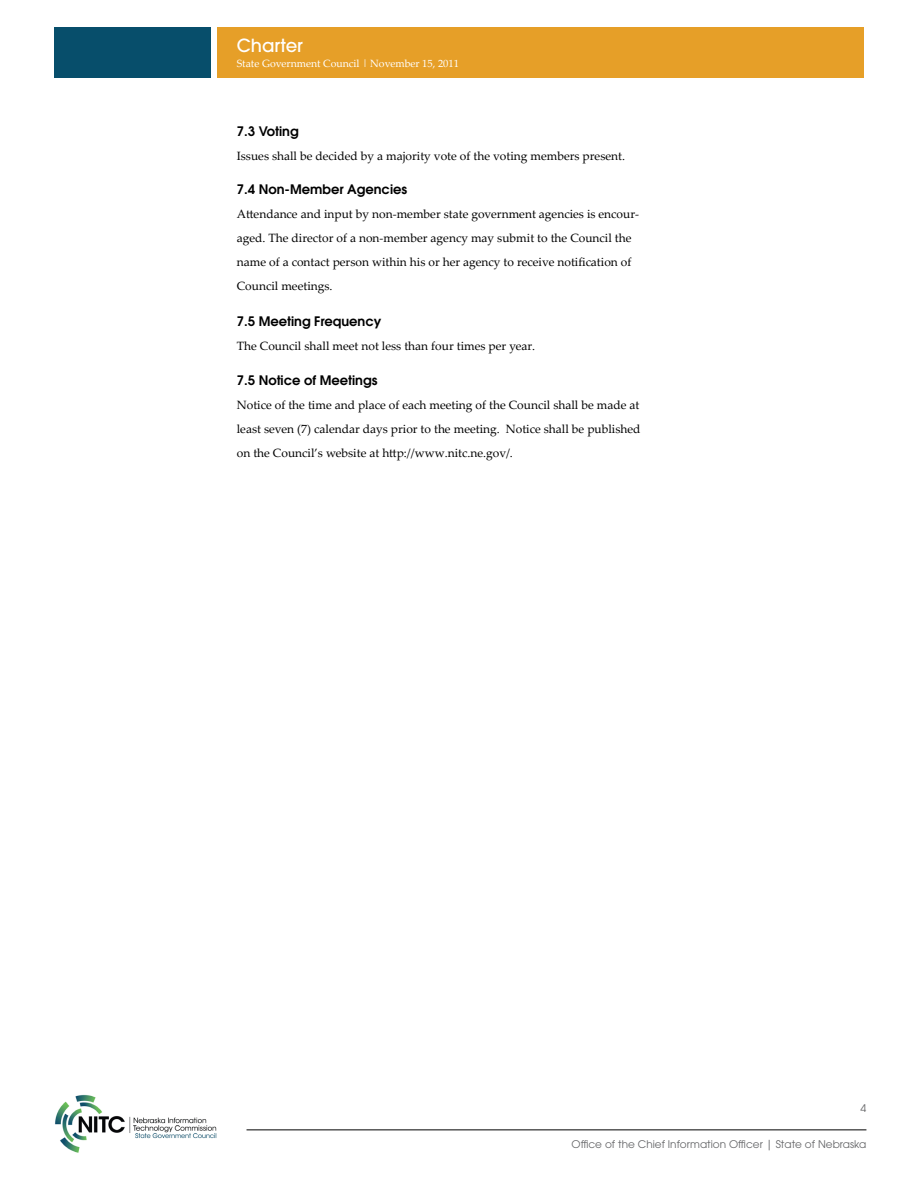
<style>
.page{position:relative;width:918px;height:1188px;background:#fff}
.page>*{position:absolute;margin:0;border:0;box-sizing:border-box;transform-origin:0 0}
.t1{font:500 18px "ITC Avant Garde Std";color:#fff}
.t2{font:600 13.05px "ITC Avant Garde Std";color:#000}
.Main_Copy{font:12px/24px "Palatino Linotype";color:#000}
.t3{font:10.5px "ITC Avant Garde Std";color:#636466}
.t4{font:10.5px "Palatino Linotype";color:#fff}
</style>
<div class="page">
<img style="left:55px;top:1094px;width:162px;height:59px">
<hr style="left:247px;top:1129px;width:619px;height:1px;background:#000">
<div style="left:217px;top:27px;width:647px;height:51px;background:#e69f28"></div>
<div style="left:54px;top:27px;width:156px;height:51px;background:#074e6b"></div>
<h1 class="t1" style="left:237px;top:34px;width:68px">Charter</h1>
<p class="t4" style="left:237px;top:56px;width:224px">State Government Council | November 15, 2011</p>
<p class="t2" style="left:237px;top:123px;width:63px">7.3 Voting</p>
<p class="Main_Copy" style="left:237px;top:144px;width:390px">Issues shall be decided by a majority vote of the voting members present.</p>
<p class="t2" style="left:237px;top:180px;width:172px">7.4 Non-Member Agencies</p>
<p class="Main_Copy" style="left:237px;top:201px;width:404px">Attendance and input by non-member state government agencies is encour&shy;aged. The director of a non-member agency may submit to the Council the name of a contact person within his or her agency to receive notification of Council meetings.</p>
<p class="t2" style="left:237px;top:312px;width:146px">7.5 Meeting Frequency</p>
<p class="Main_Copy" style="left:237px;top:333px;width:300px">The Council shall meet not less than four times per year.</p>
<p class="t2" style="left:237px;top:372px;width:142px">7.5 Notice of Meetings</p>
<p class="Main_Copy" style="left:237px;top:393px;width:405px;text-align:justify">Notice of the time and place of each meeting of the Council shall be made at least seven (7) calendar days prior to the meeting. Notice shall be published on the Council’s website at http://www.nitc.ne.gov/.</p>
<p class="t3" style="left:861px;top:1101px;width:7px">4</p>
<p class="t3" style="left:572px;top:1137px;width:296px">Office of the Chief Information Officer | State of Nebraska</p>
</div>
